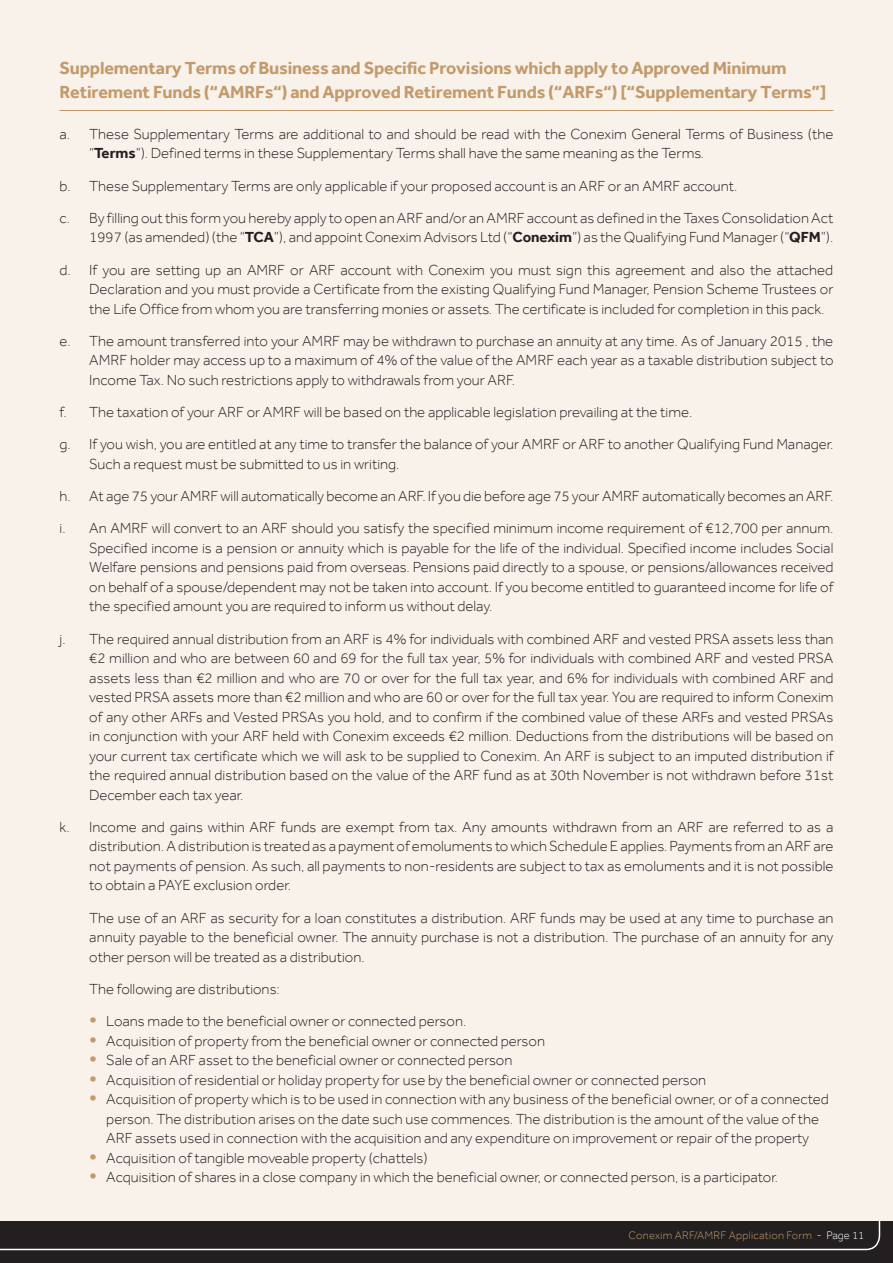
<style>
.page{position:relative;width:893px;height:1263px;background:#fff}
.page>*{position:absolute;margin:0;border:0;box-sizing:border-box;transform-origin:0 0}
.t1{font:700 18px/24px "Effra";letter-spacing:-.01em;color:#c39a6b}
.t2{font:300 15px/19.5px "Effra";color:#231f20;text-align:justify}
.t3{font:300 11.25px "Effra";letter-spacing:.02em;color:#c39a6b}
.s1{font-weight:700}
.s2{font-weight:800;font-size:18px;color:#c39a6b}
.s3{color:#fff}
</style>
<div class="page">
<div style="left:0;top:1220px;width:893px;height:43px;background:#231f20"></div>
<svg style="left:0;top:1220px;width:880px;height:30px"></svg>
<div style="left:0;top:0;width:893px;height:1220px;background:#f8f2eb"></div>
<hr style="left:60px;top:110px;width:773px;height:1px;background:#c39a6b">
<p class="t1" style="left:60px;top:56px;width:768px">Supplementary Terms of Business and Specific Provisions which apply to Approved Minimum<br>Retirement Funds (“AMRFs“) and Approved Retirement Funds (“ARFs“) [“Supplementary Terms”]</p>
<p class="t2" style="left:89px;top:124px;width:746px;text-indent:-30px">a. These Supplementary Terms are additional to and should be read with the Conexim General Terms of Business (the “<span class="s1">Terms</span>”). Defined terms in these Supplementary Terms shall have the same meaning as the Terms.</p>
<p class="t2" style="left:60px;top:176px;width:679px">b. These Supplementary Terms are only applicable if your proposed account is an ARF or an AMRF account.</p>
<p class="t2" style="left:60px;top:208px;width:775px;text-align:right">c. By filling out this form you hereby apply to open an ARF and/or an AMRF account as defined in the Taxes Consolidation Act<br>1997 (as amended) (the “<span class="s1">TCA</span>”), and appoint Conexim Advisors Ltd (“<span class="s1">Conexim</span>”) as the Qualifying Fund Manager (“<span class="s1">QFM</span>”).</p>
<p class="t2" style="left:89px;top:260px;width:746px;text-indent:-30px">d. If you are setting up an AMRF or ARF account with Conexim you must sign this agreement and also the attached Declaration and you must provide a Certificate from the existing Qualifying Fund Manager, Pension Scheme Trustees or the Life Office from whom you are transferring monies or assets. The certificate is included for completion in this pack.</p>
<p class="t2" style="left:89px;top:331px;width:746px;text-indent:-30px">e. The amount transferred into your AMRF may be withdrawn to purchase an annuity at any time. As of January 2015 , the AMRF holder may access up to a maximum of 4% of the value of the AMRF each year as a taxable distribution subject to Income Tax. No such restrictions apply to withdrawals from your ARF.</p>
<p class="t2" style="left:60px;top:402px;width:634px">f. The taxation of your ARF or AMRF will be based on the applicable legislation prevailing at the time.</p>
<p class="t2" style="left:89px;top:435px;width:746px;text-indent:-30px">g. If you wish, you are entitled at any time to transfer the balance of your AMRF or ARF to another Qualifying Fund Manager.<br>Such a request must be submitted to us in writing.</p>
<p class="t2" style="left:60px;top:486px;width:775px">h. At age 75 your AMRF will automatically become an ARF. If you die before age 75 your AMRF automatically becomes an ARF.</p>
<p class="t2" style="left:89px;top:519px;width:746px;text-indent:-30px">i. An AMRF will convert to an ARF should you satisfy the specified minimum income requirement of €12,700 per annum.<br>Specified income is a pension or annuity which is payable for the life of the individual. Specified income includes Social Welfare pensions and pensions paid from overseas. Pensions paid directly to a spouse, or pensions/allowances received on behalf of a spouse/dependent may not be taken into account. If you become entitled to guaranteed income for life of the specified amount you are required to inform us without delay.</p>
<p class="t2" style="left:89px;top:629px;width:746px;text-indent:-30px">j. The required annual distribution from an ARF is 4% for individuals with combined ARF and vested PRSA assets less than €2 million and who are between 60 and 69 for the full tax year, 5% for individuals with combined ARF and vested PRSA assets less than €2 million and who are 70 or over for the full tax year, and 6% for individuals with combined ARF and vested PRSA assets more than €2 million and who are 60 or over for the full tax year. You are required to inform Conexim of any other ARFs and Vested PRSAs you hold, and to confirm if the combined value of these ARFs and vested PRSAs in conjunction with your ARF held with Conexim exceeds €2 million. Deductions from the distributions will be based on your current tax certificate which we will ask to be supplied to Conexim. An ARF is subject to an imputed distribution if the required annual distribution based on the value of the ARF fund as at 30th November is not withdrawn before 31st December each tax year.</p>
<p class="t2" style="left:89px;top:817px;width:746px;text-indent:-30px">k. Income and gains within ARF funds are exempt from tax. Any amounts withdrawn from an ARF are referred to as a distribution. A distribution is treated as a payment of emoluments to which Schedule E applies. Payments from an ARF are not payments of pension. As such, all payments to non-residents are subject to tax as emoluments and it is not possible to obtain a PAYE exclusion order.</p>
<p class="t2" style="left:89px;top:908px;width:746px">The use of an ARF as security for a loan constitutes a distribution. ARF funds may be used at any time to purchase an annuity payable to the beneficial owner. The annuity purchase is not a distribution. The purchase of an annuity for any other person will be treated as a distribution.</p>
<p class="t2" style="left:89px;top:979px;width:192px">The following are distributions:</p>
<p class="t2" style="left:89px;top:1011px;width:378px"><span class="s2">•</span> Loans made to the beneficial owner or connected person.</p>
<p class="t2" style="left:89px;top:1031px;width:457px"><span class="s2">•</span> Acquisition of property from the beneficial owner or connected person</p>
<p class="t2" style="left:89px;top:1050px;width:425px"><span class="s2">•</span> Sale of an ARF asset to the beneficial owner or connected person</p>
<p class="t2" style="left:89px;top:1070px;width:618px"><span class="s2">•</span> Acquisition of residential or holiday property for use by the beneficial owner or connected person</p>
<p class="t2" style="left:89px;top:1089px;width:741px;text-align:center"><span class="s2">•</span> Acquisition of property which is to be used in connection with any business of the beneficial owner, or of a connected person. The distribution arises on the date such use commences. The distribution is the amount of the value of the<br>ARF assets used in connection with the acquisition and any expenditure on improvement or repair of the property</p>
<p class="t2" style="left:89px;top:1148px;width:340px"><span class="s2">•</span> Acquisition of tangible moveable property (chattels)</p>
<p class="t2" style="left:89px;top:1167px;width:690px"><span class="s2">•</span> Acquisition of shares in a close company in which the beneficial owner, or connected person, is a participator.</p>
<p class="t3" style="left:629px;top:1229px;width:237px">Conexim ARF/AMRF Application Form <span class="s3">- Page 11</span></p>
</div>
